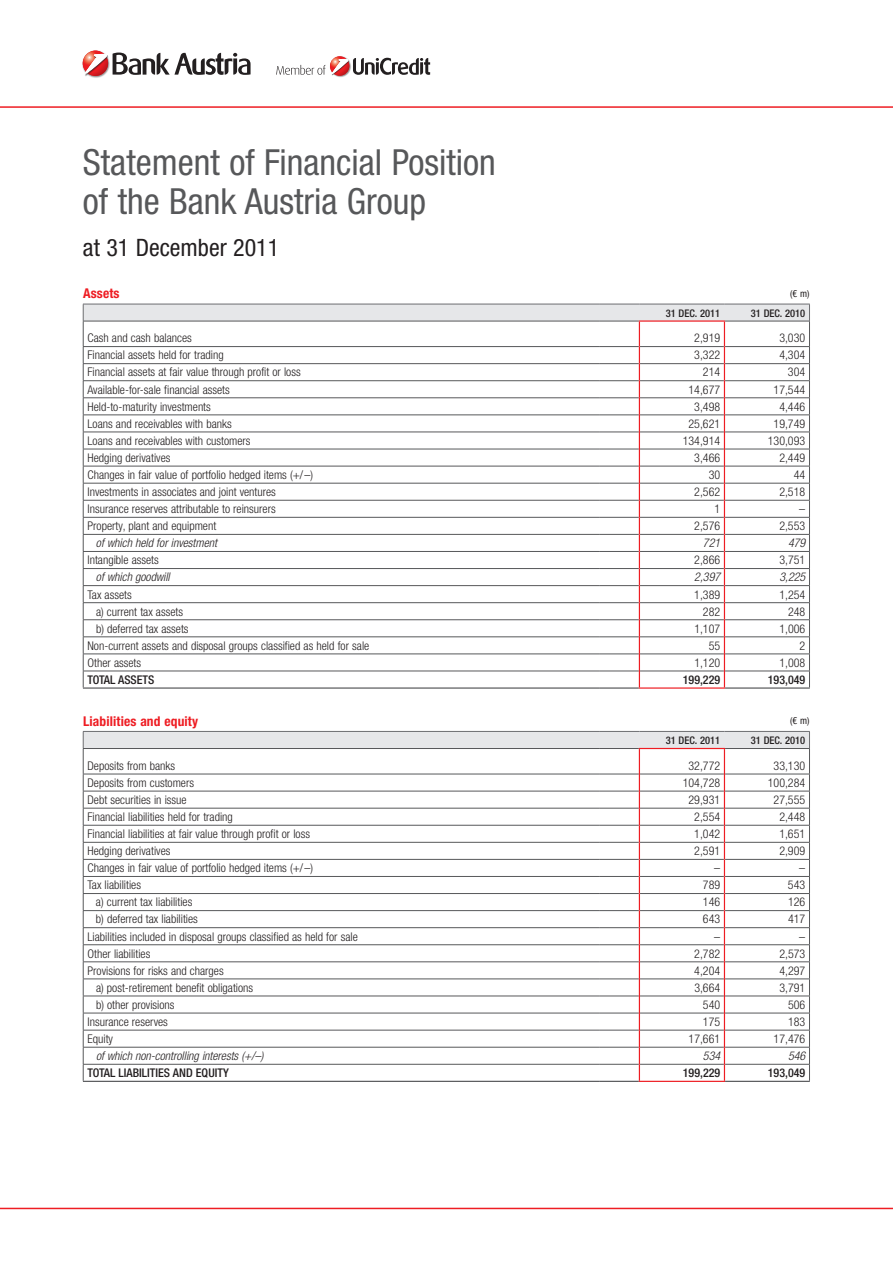
<style>
.page{position:relative;width:893px;height:1263px;background:#fff}
.page>*{position:absolute;margin:0;border:0;box-sizing:border-box;transform-origin:0 0}
.t1{font:condensed 36px/39px "Helvetica Neue LT Pro";color:#57585a}
.t2{font:condensed 24px "Helvetica Neue LT Pro";color:#231f20}
.t3{font:700 condensed 13.5px "Helvetica Neue LT Pro";letter-spacing:.01em;color:#ee1d23}
.t4{font:300 condensed 12px "Helvetica Neue LT Pro";color:#231f20}
.t5{font:italic 300 condensed 12px "Helvetica Neue LT Pro";color:#231f20}
.t6{font:500 condensed 12px "Helvetica Neue LT Pro";color:#231f20}
.t7{font:500 condensed 10.5px "Helvetica Neue LT Pro";color:#231f20}
.t8{font:condensed 9.75px "Helvetica Neue LT Pro";color:#231f20}
</style>
<div class="page">
<hr style="left:0;top:1208px;width:893px;height:1px;background:#ee1d23">
<hr style="left:0;top:106px;width:893px;height:2px;background:#ee1d23">
<svg style="left:276px;top:65px;width:50px;height:10px"></svg>
<img style="left:330px;top:56px;width:16px;height:21px">
<svg style="left:330px;top:56px;width:19px;height:20px"></svg>
<img style="left:331px;top:59px;width:16px;height:17px">
<svg style="left:332px;top:58px;width:98px;height:17px"></svg>
<img style="left:82px;top:50px;width:22px;height:28px">
<svg style="left:83px;top:51px;width:25px;height:25px"></svg>
<img style="left:85px;top:75px;width:19px;height:1px">
<svg style="left:85px;top:53px;width:166px;height:22px"></svg>
<hr style="left:83px;top:687px;width:517px;height:2px;background:#57585a">
<hr style="left:600px;top:687px;width:39px;height:2px;background:#57585a">
<hr style="left:725px;top:687px;width:85px;height:2px;background:#57585a">
<svg style="left:83px;top:304px;width:727px;height:383px"></svg>
<hr style="left:639px;top:687px;width:86px;height:2px;background:#ee1d23">
<hr style="left:83px;top:1081px;width:517px;height:1px;background:#57585a">
<hr style="left:600px;top:1081px;width:39px;height:1px;background:#57585a">
<hr style="left:725px;top:1081px;width:85px;height:1px;background:#57585a">
<svg style="left:83px;top:731px;width:727px;height:350px"></svg>
<hr style="left:639px;top:1081px;width:86px;height:1px;background:#ee1d23">
<h1 class="t1" style="left:83px;top:142px;width:414px">Statement of Financial Position of the Bank Austria Group</h1>
<h2 class="t2" style="left:83px;top:234px;width:198px">at 31 December 2011</h2>
<p class="t3" style="left:83px;top:285px;width:38px">Assets</p>
<p class="t8" style="left:790px;top:288px;width:21px">(€ m)</p>
<p class="t7" style="left:666px;top:307px;width:56px">31 DEC. 2011</p>
<p class="t7" style="left:751px;top:307px;width:56px">31 DEC. 2010</p>
<p class="t4" style="left:87px;top:331px;width:106px">Cash and cash balances</p>
<p class="t4" style="left:694px;top:331px;width:27px">2,919</p>
<p class="t4" style="left:779px;top:331px;width:27px">3,030</p>
<p class="t4" style="left:87px;top:348px;width:138px">Financial assets held for trading</p>
<p class="t4" style="left:694px;top:348px;width:27px">3,322</p>
<p class="t4" style="left:779px;top:348px;width:27px">4,304</p>
<p class="t4" style="left:87px;top:365px;width:215px">Financial assets at fair value through profit or loss</p>
<p class="t4" style="left:703px;top:365px;width:19px">214</p>
<p class="t4" style="left:788px;top:365px;width:19px">304</p>
<p class="t4" style="left:87px;top:382px;width:144px">Available-for-sale financial assets</p>
<p class="t4" style="left:688px;top:382px;width:33px">14,677</p>
<p class="t4" style="left:774px;top:382px;width:33px">17,544</p>
<p class="t4" style="left:87px;top:399px;width:125px">Held-to-maturity investments</p>
<p class="t4" style="left:694px;top:399px;width:27px">3,498</p>
<p class="t4" style="left:779px;top:399px;width:27px">4,446</p>
<p class="t4" style="left:87px;top:417px;width:146px">Loans and receivables with banks</p>
<p class="t4" style="left:688px;top:417px;width:33px">25,621</p>
<p class="t4" style="left:774px;top:417px;width:33px">19,749</p>
<p class="t4" style="left:87px;top:434px;width:165px">Loans and receivables with customers</p>
<p class="t4" style="left:683px;top:434px;width:39px">134,914</p>
<p class="t4" style="left:768px;top:434px;width:39px">130,093</p>
<p class="t4" style="left:87px;top:451px;width:84px">Hedging derivatives</p>
<p class="t4" style="left:694px;top:451px;width:27px">3,466</p>
<p class="t4" style="left:779px;top:451px;width:27px">2,449</p>
<p class="t4" style="left:87px;top:468px;width:227px">Changes in fair value of portfolio hedged items (+/–)</p>
<p class="t4" style="left:709px;top:468px;width:13px">30</p>
<p class="t4" style="left:794px;top:468px;width:13px">44</p>
<p class="t4" style="left:87px;top:485px;width:190px">Investments in associates and joint ventures</p>
<p class="t4" style="left:694px;top:485px;width:27px">2,562</p>
<p class="t4" style="left:779px;top:485px;width:27px">2,518</p>
<p class="t4" style="left:87px;top:502px;width:190px">Insurance reserves attributable to reinsurers</p>
<p class="t4" style="left:714px;top:502px;width:7px">1</p>
<p class="t4" style="left:799px;top:502px;width:7px">–</p>
<p class="t4" style="left:87px;top:519px;width:130px">Property, plant and equipment</p>
<p class="t4" style="left:694px;top:519px;width:27px">2,576</p>
<p class="t4" style="left:779px;top:519px;width:27px">2,553</p>
<p class="t5" style="left:96px;top:536px;width:123px">of which held for investment</p>
<p class="t5" style="left:703px;top:536px;width:19px">721</p>
<p class="t5" style="left:788px;top:536px;width:19px">479</p>
<p class="t4" style="left:87px;top:553px;width:73px">Intangible assets</p>
<p class="t4" style="left:694px;top:553px;width:27px">2,866</p>
<p class="t4" style="left:779px;top:553px;width:27px">3,751</p>
<p class="t5" style="left:96px;top:570px;width:75px">of which goodwill</p>
<p class="t5" style="left:694px;top:570px;width:27px">2,397</p>
<p class="t5" style="left:779px;top:570px;width:27px">3,225</p>
<p class="t4" style="left:87px;top:587px;width:46px">Tax assets</p>
<p class="t4" style="left:694px;top:587px;width:27px">1,389</p>
<p class="t4" style="left:779px;top:587px;width:27px">1,254</p>
<p class="t4" style="left:96px;top:604px;width:89px">a) current tax assets</p>
<p class="t4" style="left:703px;top:604px;width:19px">282</p>
<p class="t4" style="left:788px;top:604px;width:19px">248</p>
<p class="t4" style="left:96px;top:621px;width:94px">b) deferred tax assets</p>
<p class="t4" style="left:694px;top:621px;width:27px">1,107</p>
<p class="t4" style="left:779px;top:621px;width:27px">1,006</p>
<p class="t4" style="left:88px;top:639px;width:283px">Non-current assets and disposal groups classified as held for sale</p>
<p class="t4" style="left:709px;top:639px;width:13px">55</p>
<p class="t4" style="left:799px;top:639px;width:7px">2</p>
<p class="t4" style="left:88px;top:656px;width:55px">Other assets</p>
<p class="t4" style="left:694px;top:656px;width:27px">1,120</p>
<p class="t4" style="left:779px;top:656px;width:27px">1,008</p>
<p class="t6" style="left:88px;top:672px;width:38px">TOTAL ASSE</p>
<p class="t6" style="left:143px;top:672px;width:12px">TS</p>
<p class="t6" style="left:683px;top:672px;width:39px">199,229</p>
<p class="t6" style="left:768px;top:672px;width:39px">193,049</p>
<p class="t3" style="left:83px;top:713px;width:116px">Liabilities and equity</p>
<p class="t8" style="left:790px;top:715px;width:21px">(€ m)</p>
<p class="t7" style="left:666px;top:734px;width:56px">31 DEC. 2011</p>
<p class="t7" style="left:751px;top:734px;width:56px">31 DEC. 2010</p>
<p class="t4" style="left:87px;top:759px;width:89px">Deposits from banks</p>
<p class="t4" style="left:688px;top:759px;width:33px">32,772</p>
<p class="t4" style="left:774px;top:759px;width:33px">33,130</p>
<p class="t4" style="left:87px;top:776px;width:108px">Deposits from customers</p>
<p class="t4" style="left:683px;top:776px;width:39px">104,728</p>
<p class="t4" style="left:768px;top:776px;width:39px">100,284</p>
<p class="t4" style="left:87px;top:793px;width:101px">Debt securities in issue</p>
<p class="t4" style="left:688px;top:793px;width:33px">29,931</p>
<p class="t4" style="left:774px;top:793px;width:33px">27,555</p>
<p class="t4" style="left:87px;top:810px;width:147px">Financial liabilities held for trading</p>
<p class="t4" style="left:694px;top:810px;width:27px">2,554</p>
<p class="t4" style="left:779px;top:810px;width:27px">2,448</p>
<p class="t4" style="left:87px;top:827px;width:224px">Financial liabilities at fair value through profit or loss</p>
<p class="t4" style="left:694px;top:827px;width:27px">1,042</p>
<p class="t4" style="left:779px;top:827px;width:27px">1,651</p>
<p class="t4" style="left:87px;top:844px;width:84px">Hedging derivatives</p>
<p class="t4" style="left:694px;top:844px;width:27px">2,591</p>
<p class="t4" style="left:779px;top:844px;width:27px">2,909</p>
<p class="t4" style="left:87px;top:861px;width:227px">Changes in fair value of portfolio hedged items (+/–)</p>
<p class="t4" style="left:714px;top:861px;width:7px">–</p>
<p class="t4" style="left:799px;top:861px;width:7px">–</p>
<p class="t4" style="left:87px;top:878px;width:55px">Tax liabilities</p>
<p class="t4" style="left:703px;top:878px;width:19px">789</p>
<p class="t4" style="left:788px;top:878px;width:19px">543</p>
<p class="t4" style="left:96px;top:895px;width:98px">a) current tax liabilities</p>
<p class="t4" style="left:703px;top:895px;width:19px">146</p>
<p class="t4" style="left:788px;top:895px;width:19px">126</p>
<p class="t4" style="left:96px;top:912px;width:103px">b) deferred tax liabilities</p>
<p class="t4" style="left:703px;top:912px;width:19px">643</p>
<p class="t4" style="left:788px;top:912px;width:19px">417</p>
<p class="t4" style="left:87px;top:929px;width:272px">Liabilities included in disposal groups classified as held for sale</p>
<p class="t4" style="left:714px;top:929px;width:7px">–</p>
<p class="t4" style="left:799px;top:929px;width:7px">–</p>
<p class="t4" style="left:87px;top:946px;width:64px">Other liabilities</p>
<p class="t4" style="left:694px;top:946px;width:27px">2,782</p>
<p class="t4" style="left:779px;top:946px;width:27px">2,573</p>
<p class="t4" style="left:87px;top:963px;width:138px">Provisions for risks and charges</p>
<p class="t4" style="left:694px;top:963px;width:27px">4,204</p>
<p class="t4" style="left:779px;top:963px;width:27px">4,297</p>
<p class="t4" style="left:96px;top:981px;width:159px">a) post-retirement benefit obligations</p>
<p class="t4" style="left:694px;top:981px;width:27px">3,664</p>
<p class="t4" style="left:779px;top:981px;width:27px">3,791</p>
<p class="t4" style="left:96px;top:998px;width:80px">b) other provisions</p>
<p class="t4" style="left:703px;top:998px;width:19px">540</p>
<p class="t4" style="left:788px;top:998px;width:19px">506</p>
<p class="t4" style="left:88px;top:1015px;width:82px">Insurance reserves</p>
<p class="t4" style="left:703px;top:1015px;width:19px">175</p>
<p class="t4" style="left:788px;top:1015px;width:19px">183</p>
<p class="t4" style="left:88px;top:1032px;width:27px">Equity</p>
<p class="t4" style="left:689px;top:1032px;width:33px">17,661</p>
<p class="t4" style="left:774px;top:1032px;width:33px">17,476</p>
<p class="t5" style="left:96px;top:1049px;width:169px">of which non-controlling interests (+/–)</p>
<p class="t5" style="left:703px;top:1049px;width:19px">534</p>
<p class="t5" style="left:788px;top:1049px;width:19px">546</p>
<p class="t6" style="left:88px;top:1066px;width:93px">TOTAL LIABILITIES AND</p>
<p class="t6" style="left:196px;top:1066px;width:34px">EQUITY</p>
<p class="t6" style="left:683px;top:1066px;width:39px">199,229</p>
<p class="t6" style="left:768px;top:1066px;width:39px">193,049</p>
</div>
